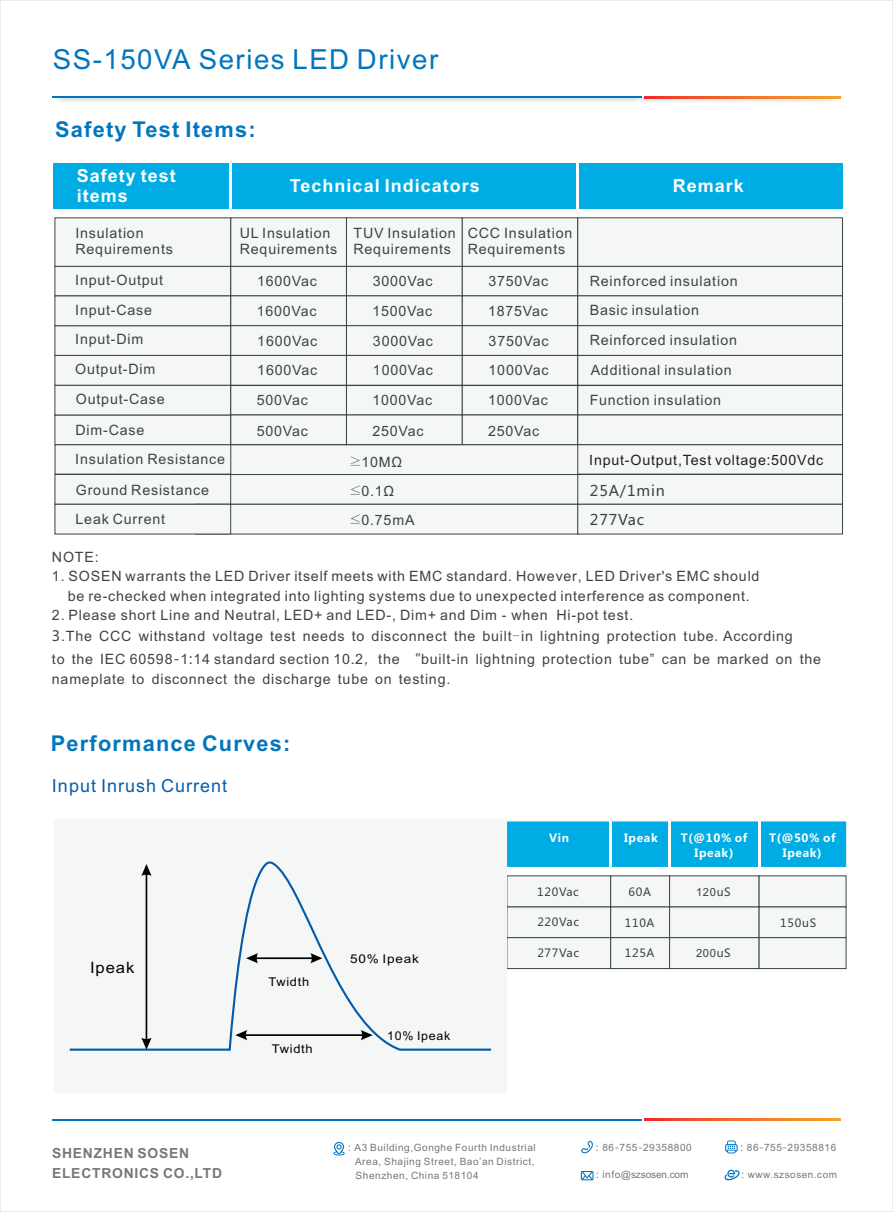
<style>
.page{position:relative;width:893px;height:1212px;background:#fff}
.page>*{position:absolute;margin:0;border:0;box-sizing:border-box;transform-origin:0 0}
.t1{font:27.6px "Arial";letter-spacing:.055em;color:#0076bf}
.t2{font:700 21.75px "Arial";letter-spacing:.055em;color:#0076bf}
.t3{font:700 18px/20.1px "Arial";letter-spacing:.055em;color:#fff}
.t4{font:18px "Arial";letter-spacing:.055em;color:#075dac}
.t5{font:15.6px "Arial";letter-spacing:.055em;color:#010202;scale:1.06 1}
.t6{font:14.7px "Microsoft Ya Hei";letter-spacing:.06em;color:#3c4444}
.t7{font:14.25px/29.8px "Arial";letter-spacing:.055em;color:#3c4444}
.t8{font:14.25px "Arial";letter-spacing:.055em;color:#231f20}
.t9{font:700 13.8px/20.2px "Arial";letter-spacing:.055em;color:#747879}
.t10{font:12.15px "Arial";letter-spacing:.055em;color:#010202;scale:1.12 1}
.t11{font:12.15px "Arial";letter-spacing:.055em;color:#010202}
.t12{font:12.15px "Arial";letter-spacing:.055em;color:#010202;scale:1.06 1}
.t13{font:12.15px "Arial";letter-spacing:.055em;color:#010202;scale:1.07 1}
.t14{font:700 11.25px/14.9px "Microsoft Ya Hei";letter-spacing:.06em;color:#fff;text-align:center}
.t15{font:11.25px "Microsoft Ya Hei";letter-spacing:.06em;color:#3c4444}
.t16{font:11.25px "Arial";letter-spacing:.055em;color:#3c4444}
.t17{font:10.05px/13.8px "Arial";letter-spacing:.055em;color:#747879;text-align:justify}
.t18{font:10.05px "Arial";letter-spacing:-.015em;color:#747879}
.t19{font:9.9px "Arial";letter-spacing:.055em;color:#747879}
.s1{font-family:"Microsoft Ya Hei"}
.s2{font-family:"Batang";font-size:14.7px}
.s3{font-family:"Sim Sun"}
</style>
<div class="page">
<div style="left:507px;top:821px;width:340px;height:46px;background:#00ace4"></div>
<img style="left:58px;top:98px;width:782px;height:4px">
<hr style="left:53px;top:97px;width:589px;height:1px;background:#0076bf">
<svg style="left:644px;top:97px;width:196px;height:1px"></svg>
<svg style="left:333px;top:1142px;width:12px;height:13px"></svg>
<svg style="left:581px;top:1140px;width:12px;height:13px"></svg>
<svg style="left:725px;top:1140px;width:13px;height:13px"></svg>
<svg style="left:724px;top:1170px;width:16px;height:10px"></svg>
<svg style="left:581px;top:1171px;width:12px;height:9px"></svg>
<hr style="left:53px;top:1119px;width:589px;height:1px;background:#0076bf">
<svg style="left:644px;top:1119px;width:196px;height:1px"></svg>
<svg style="left:507px;top:875px;width:340px;height:94px"></svg>
<div style="left:54px;top:819px;width:453px;height:274px;background:#f5f7f7"></div>
<svg style="left:69px;top:861px;width:423px;height:190px"></svg>
<svg style="left:141px;top:864px;width:11px;height:185px"></svg>
<svg style="left:246px;top:953px;width:76px;height:10px"></svg>
<svg style="left:235px;top:1030px;width:138px;height:10px"></svg>
<div style="left:54px;top:163px;width:789px;height:46px;background:#00ace4"></div>
<svg style="left:54px;top:217px;width:789px;height:318px"></svg>
<hr style="left:230px;top:152px;width:2px;height:64px;background:#fff">
<hr style="left:577px;top:151px;width:2px;height:63px;background:#fff">
<hr style="left:610px;top:809px;width:2px;height:64px;background:#fff">
<hr style="left:758px;top:809px;width:2px;height:64px;background:#fff">
<hr style="left:669px;top:808px;width:2px;height:64px;background:#fff">
<h1 class="t1" style="left:53px;top:49px;width:387px">SS-150VA Series LED Driver</h1>
<h2 class="t2" style="left:55px;top:121px;width:202px">Safety Test Items:</h2>
<p class="t3" style="left:77px;top:168px;width:101px">Safety test items</p>
<p class="t3" style="left:290px;top:177px;width:191px">Technical Indicators</p>
<p class="t7" style="left:75px;top:226px;width:99px;line-height:15.9px">Insulation<br>Requirements</p>
<p class="t7" style="left:468px;top:226px;width:106px;line-height:15.9px">CCC Insulation<br>Requirements</p>
<p class="t7" style="left:240px;top:226px;width:99px;line-height:15.9px">UL Insulation<br>Requirements</p>
<p class="t7" style="left:353px;top:226px;width:104px;line-height:15.9px">TUV Insulation<br>Requirements</p>
<p class="t7" style="left:75px;top:266px;width:89px">Input-Output</p>
<p class="t7" style="left:75px;top:296px;width:78px">Input-Case</p>
<p class="t7" style="left:75px;top:325px;width:91px;line-height:30.3px">Input-Dim<br>Output-Dim<br>Output-Case<br>Dim-Case</p>
<p class="t7" style="left:257px;top:267px;width:62px">1600Vac<br>1600Vac<br>1600Vac<br>1600Vac<br>500Vac<br>500Vac</p>
<p class="t7" style="left:372px;top:267px;width:62px;text-align:justify">3000Vac 1500Vac 3000Vac 1000Vac 1000Vac 250Vac</p>
<p class="t7" style="left:488px;top:267px;width:62px;text-align:justify">3750Vac 1875Vac 3750Vac 1000Vac 1000Vac 250Vac</p>
<p class="t3" style="left:673px;top:178px;width:73px">Remark</p>
<p class="t7" style="left:590px;top:267px;width:150px">Reinforced insulation</p>
<p class="t7" style="left:590px;top:297px;width:111px">Basic insulation</p>
<p class="t7" style="left:590px;top:327px;width:149px">Reinforced insulation</p>
<p class="t7" style="left:590px;top:356px;width:143px">Additional insulation<br>Function insulation</p>
<p class="t7" style="left:75px;top:446px;width:151px">Insulation Resistance</p>
<p class="t8" style="left:589px;top:454px;width:235px">Input-Output,Test voltage<span class="s1">:</span>500Vdc</p>
<p class="t7" style="left:76px;top:476px;width:135px">Ground Resistance<br>Leak Current</p>
<p class="t7" style="left:350px;top:448px;width:54px"><span class="s2">≥</span>10MΩ <span class="s2">≤</span>0.1Ω</p>
<p class="t6" style="left:590px;top:484px;width:77px">25A/1min</p>
<p class="t7" style="left:350px;top:506px;width:66px"><span class="s2">≤</span>0.75mA</p>
<p class="t6" style="left:590px;top:513px;width:56px">277Vac</p>
<p class="t7" style="left:52px;top:544px;width:48px">NOTE:</p>
<p class="t7" style="left:52px;top:568px;width:709px;line-height:19px;text-align:center">1. SOSEN warrants the LED Driver itself meets with EMC standard. However, LED Driver's EMC should be re-checked when integrated into lighting systems due to unexpected interference as component.</p>
<p class="t7" style="left:52px;top:605px;width:771px;line-height:22.2px">2. Please short Line and Neutral, LED+ and LED-, Dim+ and Dim - when Hi-pot test.<br><span class="s1">3</span>.The CCC withstand voltage test needs to disconnect the built<span class="s3">-</span>in lightning protection tube<span class="s3">.</span>According<br>to the IEC 60598<span class="s1">-</span>1<span class="s1">:</span>14 standard section 10<span class="s1">.</span>2<span class="s3">,</span> the <span class="s1">“</span>built-in lightning protection tube” can be marked on the</p>
<p class="t7" style="left:52px;top:665px;width:400px">nameplate to disconnect the discharge tube on testing.</p>
<h2 class="t2" style="left:51px;top:735px;width:241px">Performance Curves:</h2>
<p class="t4" style="left:52px;top:779px;width:177px">Input Inrush Current</p>
<p class="t5" style="left:90px;top:962px;width:43px">Ipeak</p>
<p class="t9" style="left:52px;top:1144px;width:172px">SHENZHEN SOSEN<br>ELECTRONICS CO.,LTD</p>
<p class="t12" style="left:268px;top:977px;width:40px">Twidth</p>
<p class="t13" style="left:272px;top:1044px;width:40px">Twidth</p>
<p class="t10" style="left:350px;top:954px;width:63px">50% Ipeak</p>
<p class="t11" style="left:387px;top:1031px;width:64px">10% Ipeak</p>
<p class="t14" style="left:549px;top:831px;width:22px">Vin</p>
<p class="t14" style="left:624px;top:832px;width:35px">Ipeak</p>
<p class="t14" style="left:769px;top:832px;width:68px">T(@50% of<br>Ipeak)</p>
<p class="t14" style="left:681px;top:832px;width:68px">T(@10% of<br>Ipeak)</p>
<p class="t16" style="left:696px;top:887px;width:36px">120<span class="s1">uS</span></p>
<p class="t15" style="left:537px;top:886px;width:43px">120Vac</p>
<p class="t15" style="left:537px;top:917px;width:43px">220Vac</p>
<p class="t15" style="left:537px;top:948px;width:43px">277Vac</p>
<p class="t15" style="left:629px;top:886px;width:24px">60A</p>
<p class="t15" style="left:625px;top:917px;width:31px">110A</p>
<p class="t15" style="left:625px;top:948px;width:31px">125A</p>
<p class="t15" style="left:780px;top:917px;width:37px">150uS</p>
<p class="t16" style="left:696px;top:949px;width:36px">200<span class="s1">uS</span></p>
<p class="t17" style="left:355px;top:1142px;width:182px;text-indent:-11px"><span class="s1">：</span>A3 Building,Gonghe Fourth Industrial Area, Shajing Street, Bao’an District, Shenzhen, China 518104</p>
<p class="t17" style="left:592px;top:1141px;width:101px"><span class="s1">：</span>86<span class="s1">-</span>755<span class="s1">-</span>29358800</p>
<p class="t17" style="left:737px;top:1141px;width:101px"><span class="s1">：</span>86<span class="s1">-</span>755<span class="s1">-</span>29358816</p>
<p class="t18" style="left:592px;top:1171px;width:97px"><span class="s1">：</span>info@szsosen.com</p>
<p class="t19" style="left:738px;top:1171px;width:101px"><span class="s1">：</span>www.szsosen.com</p>
</div>
